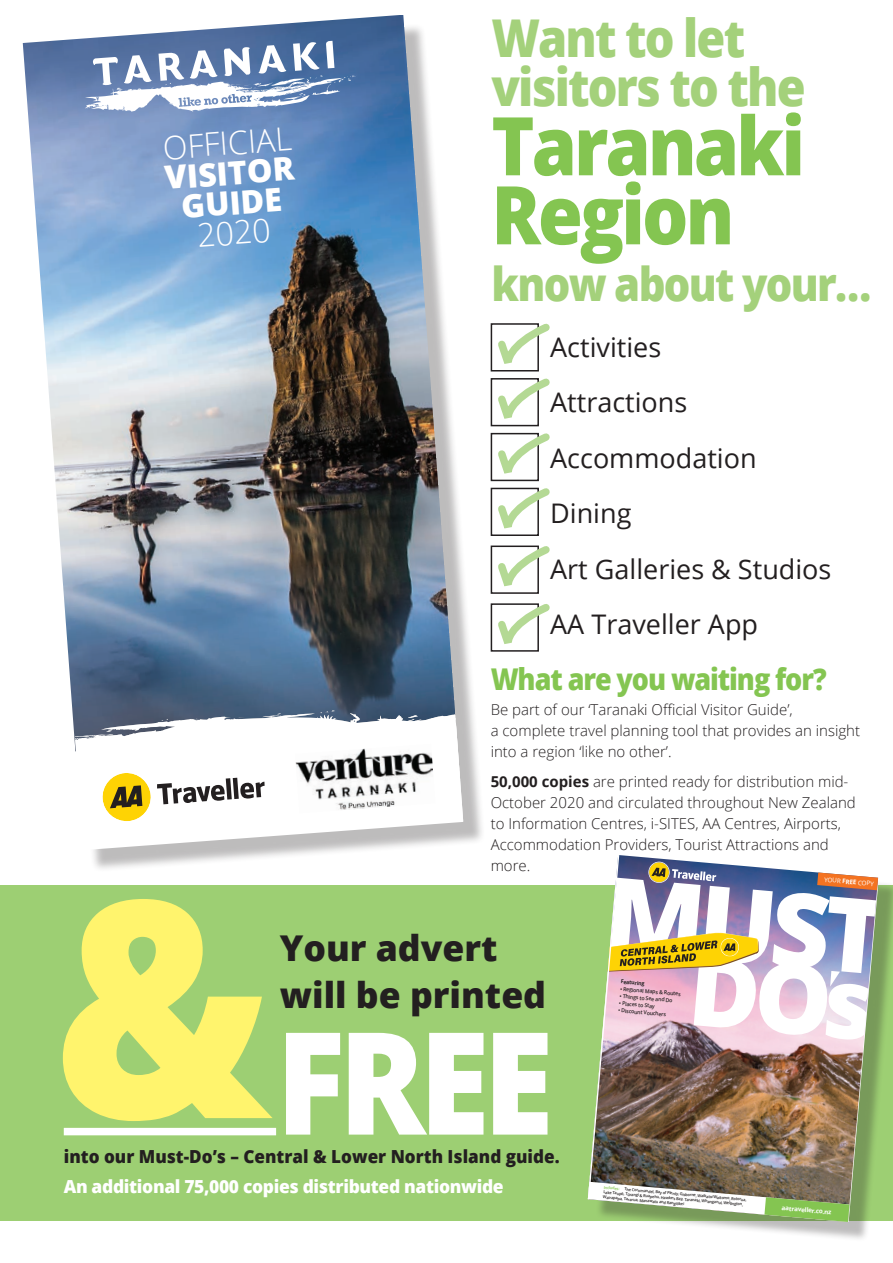
<style>
.page{position:relative;width:893px;height:1263px;background:#fff}
.page>*{position:absolute;margin:0;border:0;box-sizing:border-box;transform-origin:0 0}
.t1{font:800 303px "Open Sans";color:#fff46d;scale:.9 1}
.t2{font:800 142.5px "Open Sans";color:#fff;scale:.9 1}
.t3{font:800 103.35px "Open Sans";color:#fff}
.t4{font:800 81px/69px "Open Sans";letter-spacing:-.04em;color:#84c551;scale:.9 1}
.t5{font:800 52.2px/49.5px "Open Sans";letter-spacing:-.04em;color:#a4d17b;scale:.9 1}
.t6{font:800 46.5px "Open Sans";letter-spacing:-.04em;color:#a4d17b;scale:.9 1}
.t7{font:800 35.55px/47.4px "Open Sans";color:#231f20}
.t8{font:300 32.25px/30px "Open Sans";color:#fff;text-align:center}
.t9{font:800 30px "Open Sans";letter-spacing:-.04em;color:#84c551;scale:.9 1}
.t10{font:27px "Open Sans";color:#231f20}
.t11{font:800 18px "Open Sans";color:#231f20;scale:.95 1}
.t12{font:800 18px "Open Sans";letter-spacing:-.02em;color:#fff}
.t13{font:300 15px/21px "Open Sans";color:#231f20}
.t14{font:700 6.3px "Open Sans";color:#fff}
.t15{font:6.3px "Open Sans";color:#fff}
.t16{font:600 5.4px "Open Sans";color:#231f20;scale:.95 1}
.t17{font:600 5.4px "Open Sans";color:#231f20}
.t18{font:700 5.4px "Open Sans";color:#231f20;scale:.95 1}
.t19{font:600 4.05px/4.9px "Open Sans";color:#231f20;scale:.95 1}
.s1{font-weight:800}
.s2{font-weight:700}
.s3{color:#84c551}
</style>
<div class="page">
<div style="left:0;top:885px;width:893px;height:335px;background:#9dcf73"></div>
<div style="left:31px;top:23px;width:455px;height:850px;background:#231f20;opacity:.3"></div>
<img style="left:23px;top:43px;width:152px;height:708px">
<svg style="left:73px;top:693px;width:390px;height:154px"></svg>
<svg style="left:85px;top:41px;width:272px;height:71px"></svg>
<svg style="left:100px;top:770px;width:165px;height:54px"></svg>
<img style="left:295px;top:744px;width:139px;height:69px">
<div style="left:491px;top:323px;width:48px;height:48px;border:2px solid #231f20"></div>
<div style="left:491px;top:378px;width:48px;height:48px;border:2px solid #231f20"></div>
<div style="left:491px;top:433px;width:48px;height:48px;border:2px solid #231f20"></div>
<div style="left:491px;top:488px;width:48px;height:48px;border:2px solid #231f20"></div>
<div style="left:491px;top:545px;width:48px;height:49px;border:2px solid #231f20"></div>
<div style="left:491px;top:603px;width:48px;height:49px;border:2px solid #231f20"></div>
<svg style="left:492px;top:323px;width:58px;height:329px"></svg>
<div style="left:595px;top:859px;width:298px;height:383px;background:#231f20;opacity:.3"></div>
<div style="left:64px;top:1128px;width:212px;height:7px;background:#fff"></div>
<img style="left:588px;top:855px;width:290px;height:367px">
<p class="t8" style="left:162px;top:132px;width:131px;rotate:-4deg">OFFICIAL<br><span class="s1">VISITOR<br>GUIDE<br></span>2020</p>
<p class="t5" style="left:491px;top:10px;width:351px">Want to let visitors to the</p>
<p class="t4" style="left:491px;top:107px;width:350px">Taranaki<br>Region</p>
<p class="t6" style="left:491px;top:249px;width:424px">know about your…</p>
<p class="t10" style="left:550px;top:329px;width:113px">Activities</p>
<p class="t10" style="left:550px;top:384px;width:139px">Attractions</p>
<p class="t10" style="left:550px;top:440px;width:208px">Accommodation</p>
<p class="t10" style="left:550px;top:495px;width:83px">Dining</p>
<p class="t10" style="left:550px;top:551px;width:283px">Art Galleries &amp; Studios</p>
<p class="t10" style="left:550px;top:606px;width:209px">AA Traveller App</p>
<p class="t9" style="left:491px;top:656px;width:375px">What are you waiting for?</p>
<p class="t13" style="left:491px;top:699px;width:371px">Be part of our ‘Taranaki Official Visitor Guide’,<br>a complete travel planning tool that provides an insight into a region ‘like no other’.</p>
<p class="t13" style="left:491px;top:770px;width:367px"><span class="s2">50,000 copies</span> are printed ready for distribution mid-October 2020 and circulated throughout New Zealand to Information Centres, i-SITES, AA Centres, Airports, Accommodation Providers, Tourist Attractions and more.</p>
<p class="t15" style="left:825px;top:875px;width:51px;rotate:5deg">YOUR <span class="s2">FREE</span> COPY</p>
<p class="t3" style="left:613px;top:835px;width:282px;rotate:5deg">MUST</p>
<p class="t18" style="left:621px;top:978px;width:26px;rotate:5deg">Featuring</p>
<p class="t16" style="left:621px;top:985px;width:65px;rotate:5deg">• Regional Maps &amp; Routes</p>
<p class="t17" style="left:620px;top:992px;width:55px;rotate:5deg">• Things to See and Do</p>
<p class="t17" style="left:619px;top:999px;width:37px;rotate:5deg">• Places to Stay</p>
<p class="t16" style="left:619px;top:1006px;width:52px;rotate:5deg">• Discount Vouchers</p>
<p class="t1" style="left:53px;top:777px;width:244px">&amp;</p>
<p class="t7" style="left:280px;top:922px;width:268px">Your advert will be printed</p>
<p class="t2" style="left:276px;top:974px;width:310px">FREE</p>
<p class="t11" style="left:64px;top:1142px;width:523px">into our Must-Do’s – Central &amp; Lower North Island guide.</p>
<p class="t12" style="left:64px;top:1172px;width:441px">An additional 75,000 copies distributed nationwide</p>
<p class="t19" style="left:604px;top:1184px;width:152px;rotate:5deg"><span class="s3">Includes:</span> The Coromandel, Bay of Plenty, Gisborne, Waikato/Waitomo, Rotorua,<br>Lake Taupō, Tūrangi &amp; Ruapehu, Hawke’s Bay, Taranaki, Whanganui, Wellington,<br>Wairapapa, Tararua, Manawatu and Rangitikei</p>
<p class="t14" style="left:782px;top:1203px;width:51px;rotate:5deg">aatraveller.co.nz</p>
</div>
